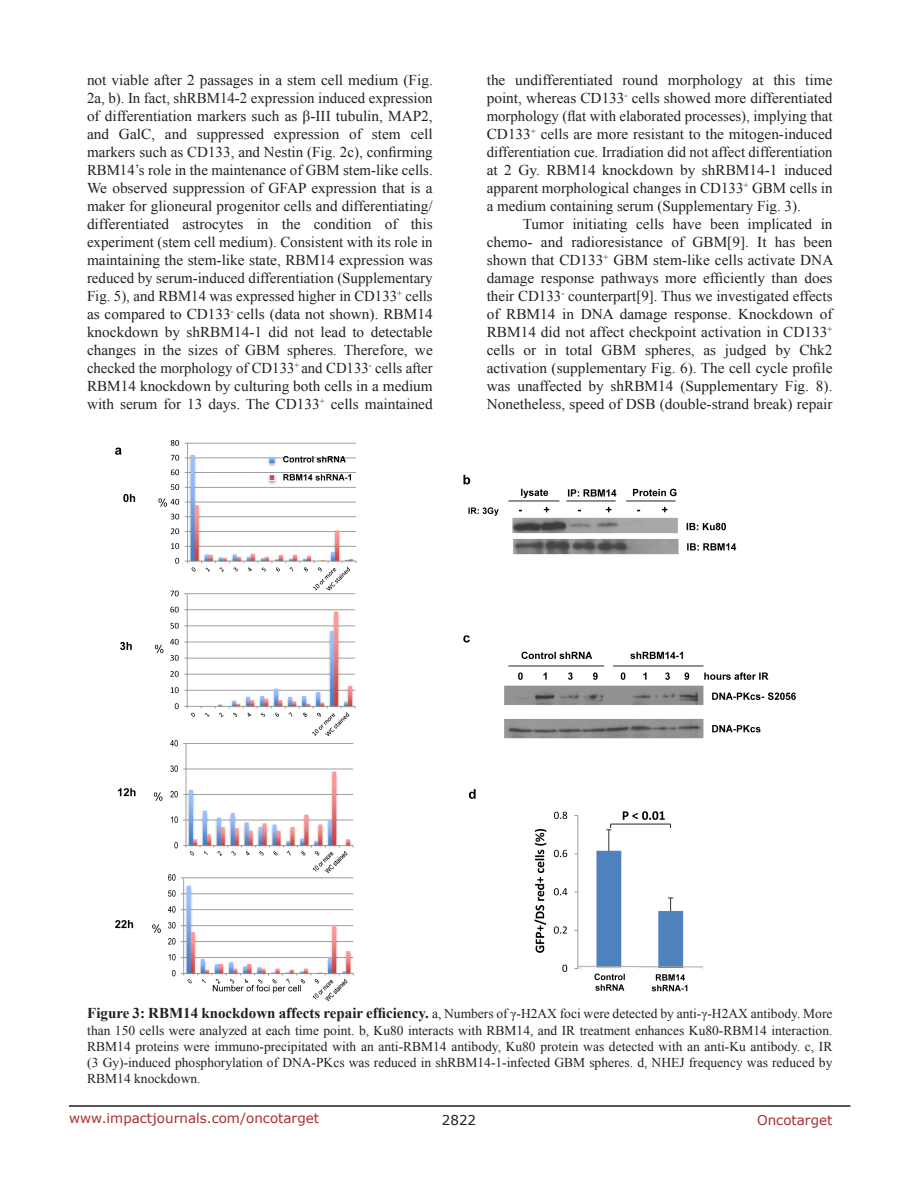
<style>
.page{position:relative;width:918px;height:1188px;background:#fff}
.page>*{position:absolute;margin:0;border:0;box-sizing:border-box;transform-origin:0 0}
.BodyText{font:15px/18px "Times New Roman";color:#221f22;text-align:justify}
.FigureText{font:13.5px/16.2px "Times New Roman";color:#221f22;text-align:justify}
.t1{font:13.5px "Verdana";color:#ac2b31}
.t2{font:13.5px "Verdana";color:#221f22}
.s1{font-weight:700;font-size:15px}
</style>
<div class="page">
<hr style="left:69px;top:1105px;width:781px;height:2px;background:#231f20">
<img style="left:115px;top:440px;width:680px;height:561px">
<p class="BodyText" style="left:87px;top:71px;width:347px">not viable after 2 passages in a stem cell medium (Fig.<br>2a, b). In fact, shRBM14-2 expression induced expression of differentiation markers such as β-III tubulin, MAP2, and GalC, and suppressed expression of stem cell markers such as CD133, and Nestin (Fig. 2c), confirming RBM14’s role in the maintenance of GBM stem-like cells.<br>We observed suppression of GFAP expression that is a maker for glioneural progenitor cells and differentiating/ differentiated astrocytes in the condition of this experiment (stem cell medium). Consistent with its role in maintaining the stem-like state, RBM14 expression was reduced by serum-induced differentiation (Supplementary Fig. 5), and RBM14 was expressed higher in CD133<sup>+</sup> cells as compared to CD133<sup>-</sup> cells (data not shown). RBM14 knockdown by shRBM14-1 did not lead to detectable changes in the sizes of GBM spheres. Therefore, we checked the morphology of CD133<sup>+</sup> and CD133<sup>-</sup> cells after RBM14 knockdown by culturing both cells in a medium with serum for 13 days. The CD133<sup>+</sup> cells maintained</p>
<p class="BodyText" style="left:487px;top:71px;width:347px">the undifferentiated round morphology at this time point, whereas CD133<sup>-</sup> cells showed more differentiated morphology (flat with elaborated processes), implying that CD133<sup>+</sup> cells are more resistant to the mitogen-induced differentiation cue. Irradiation did not affect differentiation at 2 Gy. RBM14 knockdown by shRBM14-1 induced apparent morphological changes in CD133<sup>+</sup> GBM cells in a medium containing serum (Supplementary Fig. 3).</p>
<p class="BodyText" style="left:487px;top:215px;width:348px;text-indent:36px">Tumor initiating cells have been implicated in chemo- and radioresistance of GBM[9]. It has been shown that CD133<sup>+</sup> GBM stem-like cells activate DNA damage response pathways more efficiently than does their CD133<sup>-</sup> counterpart[9]. Thus we investigated effects of RBM14 in DNA damage response. Knockdown of RBM14 did not affect checkpoint activation in CD133<sup>+ </sup>cells or in total GBM spheres, as judged by Chk2 activation (supplementary Fig. 6). The cell cycle profile was unaffected by shRBM14 (Supplementary Fig. 8).<br>Nonetheless, speed of DSB (double-strand break) repair</p>
<p class="FigureText" style="left:87px;top:1006px;width:747px"><span class="s1">Figure 3: RBM14 knockdown affects repair efficiency.</span> a, Numbers of γ-H2AX foci were detected by anti-γ-H2AX antibody. More than 150 cells were analyzed at each time point. b, Ku80 interacts with RBM14, and IR treatment enhances Ku80-RBM14 interaction.<br>RBM14 proteins were immuno-precipitated with an anti-RBM14 antibody, Ku80 protein was detected with an anti-Ku antibody. c, IR (3 Gy)-induced phosphorylation of DNA-PKcs was reduced in shRBM14-1-infected GBM spheres. d, NHEJ frequency was reduced by RBM14 knockdown.</p>
<p class="t1" style="left:69px;top:1109px;width:252px">www.impactjournals.com/oncotarget</p>
<p class="t2" style="left:442px;top:1111px;width:36px">2822</p>
<p class="t1" style="left:757px;top:1111px;width:77px">Oncotarget</p>
</div>
